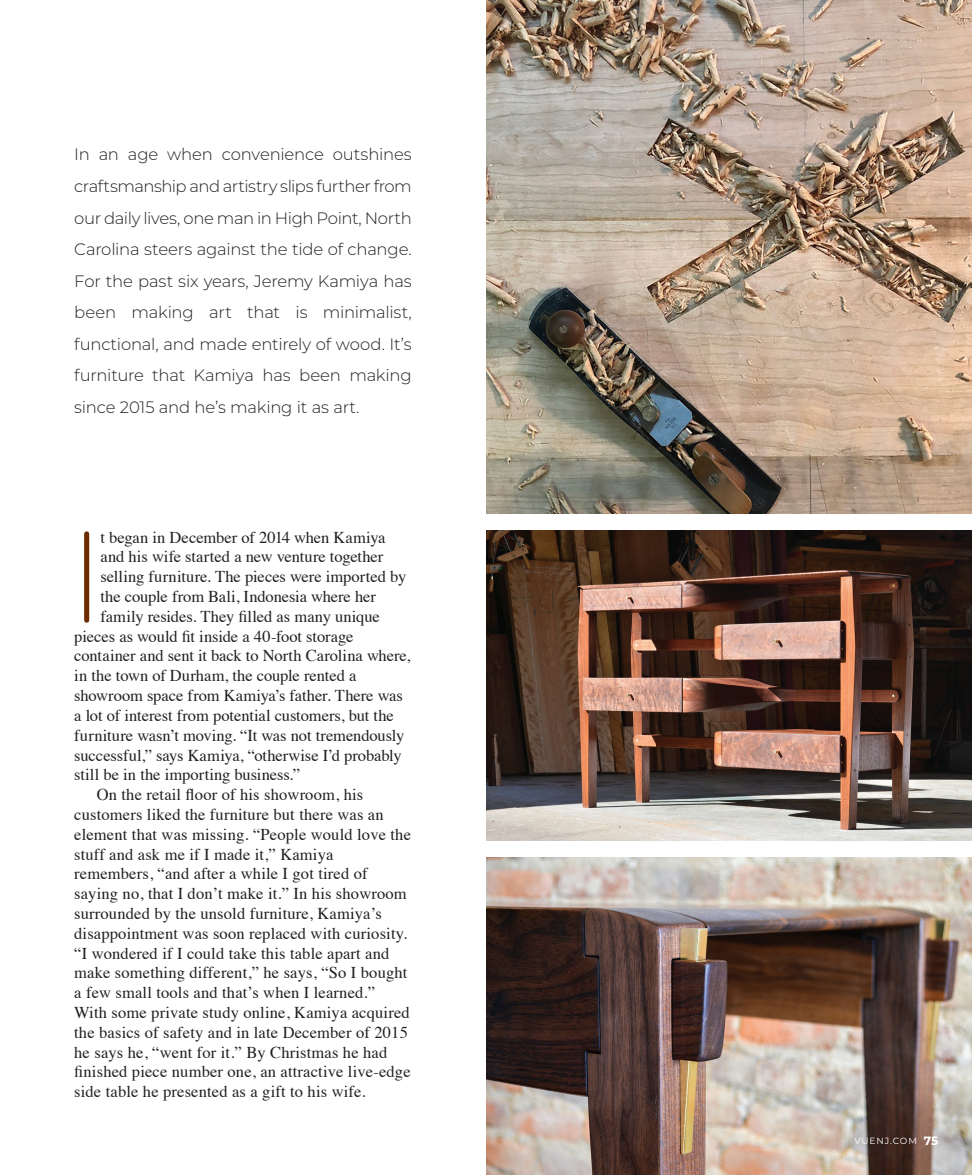
<style>
.page{position:relative;width:972px;height:1175px;background:#fff}
.page>*{position:absolute;margin:0;border:0;box-sizing:border-box;transform-origin:0 0}
.t1{font:300 133.65px "Como";color:#6c2c00}
.t2{font:16.5px "Times";letter-spacing:.01em;color:#231f20}
.t3{font:300 16.5px/31.5px "Montserrat";letter-spacing:-.015em;color:#231f20;text-align:justify}
.t4{font:9px "Montserrat";letter-spacing:.1em;color:#fff}
.s1{font-weight:700;font-size:12px}
</style>
<div class="page">
<img style="left:486px;top:0;width:486px;height:513px">
<img style="left:486px;top:530px;width:486px;height:310px">
<img style="left:486px;top:857px;width:486px;height:317px">
<p class="t3" style="left:74px;top:138px;width:339px">In an age when convenience outshines craftsmanship and artistry slips further from our daily lives, one man in High Point, North Carolina steers against the tide of change.<br>For the past six years, Jeremy Kamiya has been making art that is minimalist, functional, and made entirely of wood. It’s furniture that Kamiya has been making since 2015 and he’s making it as art.</p>
<h1 class="t1" style="left:74px;top:498px;width:26px">I</h1>
<p class="t2" style="left:100px;top:521px;width:287px">t began in December of 2014 when Kamiya</p>
<p class="t2" style="left:100px;top:541px;width:284px">and his wife started a new venture together</p>
<p class="t2" style="left:100px;top:561px;width:307px">selling furniture. The pieces were imported by</p>
<p class="t2" style="left:100px;top:581px;width:277px">the couple from Bali, Indonesia where her</p>
<p class="t2" style="left:100px;top:601px;width:281px">family resides. They filled as many unique</p>
<p class="t2" style="left:74px;top:620px;width:281px">pieces as would fit inside a 40-foot storage</p>
<p class="t2" style="left:74px;top:640px;width:338px">container and sent it back to North Carolina where,</p>
<p class="t2" style="left:74px;top:660px;width:284px">in the town of Durham, the couple rented a</p>
<p class="t2" style="left:74px;top:680px;width:330px">showroom space from Kamiya’s father. There was</p>
<p class="t2" style="left:74px;top:700px;width:321px">a lot of interest from potential customers, but the</p>
<p class="t2" style="left:74px;top:719px;width:332px">furniture wasn’t moving. “It was not tremendously</p>
<p class="t2" style="left:74px;top:739px;width:329px">successful,” says Kamiya, “otherwise I’d probably</p>
<p class="t2" style="left:74px;top:759px;width:227px">still be in the importing business.”</p>
<p class="t2" style="left:97px;top:779px;width:268px">On the retail floor of his showroom, his</p>
<p class="t2" style="left:74px;top:799px;width:311px">customers liked the furniture but there was an</p>
<p class="t2" style="left:74px;top:818px;width:338px">element that was missing. “People would love the</p>
<p class="t2" style="left:74px;top:838px;width:261px">stuff and ask me if I made it,” Kamiya</p>
<p class="t2" style="left:74px;top:858px;width:295px">remembers, “and after a while I got tired of</p>
<p class="t2" style="left:74px;top:878px;width:334px">saying no, that I don’t make it.” In his showroom</p>
<p class="t2" style="left:74px;top:898px;width:309px">surrounded by the unsold furniture, Kamiya’s</p>
<p class="t2" style="left:74px;top:917px;width:334px">disappointment was soon replaced with curiosity.</p>
<p class="t2" style="left:74px;top:937px;width:317px">“I wondered if I could take this table apart and</p>
<p class="t2" style="left:74px;top:957px;width:335px">make something different,” he says, “So I bought</p>
<p class="t2" style="left:74px;top:977px;width:302px">a few small tools and that’s when I learned.”</p>
<p class="t2" style="left:74px;top:997px;width:337px">With some private study online, Kamiya acquired</p>
<p class="t2" style="left:74px;top:1016px;width:335px">the basics of safety and in late December of 2015</p>
<p class="t2" style="left:74px;top:1036px;width:315px">he says he, “went for it.” By Christmas he had</p>
<p class="t2" style="left:74px;top:1056px;width:338px">finished piece number one, an attractive live-edge</p>
<p class="t2" style="left:74px;top:1076px;width:293px">side table he presented as a gift to his wife.</p>
<p class="t4" style="left:854px;top:1134px;width:85px">VUENJ.COM <span class="s1">75</span></p>
</div>
